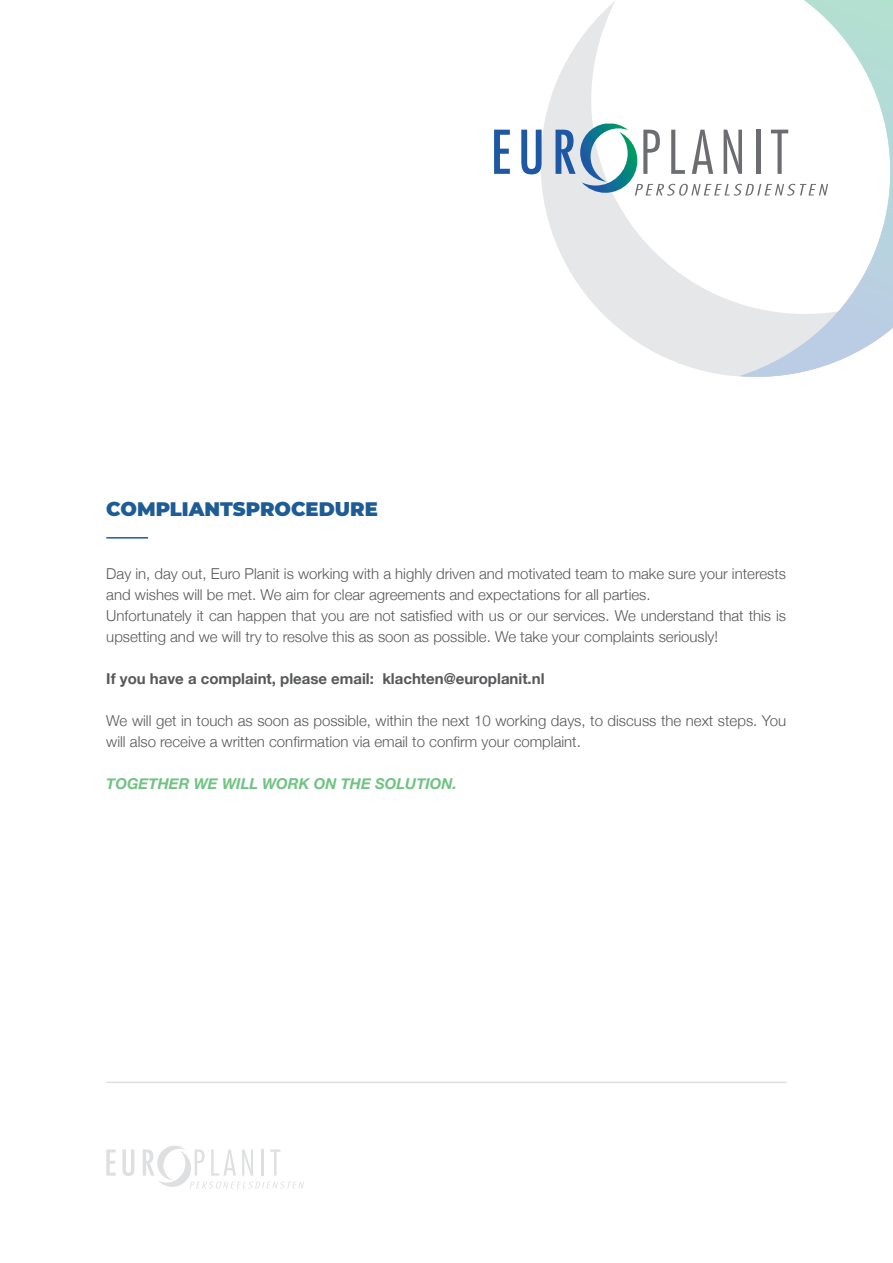
<style>
.page{position:relative;width:893px;height:1263px;background:#fff}
.page>*{position:absolute;margin:0;border:0;box-sizing:border-box;transform-origin:0 0}
.t1{font:900 19.5px "Montserrat";color:#1e5c95}
.t2{font:300 15px/21px "Helvetica Neue";color:#57585a}
.t3{font:700 15px "Helvetica Neue";color:#57585a}
.t4{font:italic 700 15px "Helvetica Neue";color:#71c383}
</style>
<div class="page">
<hr style="left:106px;top:1082px;width:681px;height:1px;background:#d1d2d4">
<svg style="left:106px;top:1149px;width:10px;height:27px"></svg>
<svg style="left:122px;top:1149px;width:12px;height:27px"></svg>
<svg style="left:143px;top:1146px;width:161px;height:42px"></svg>
<svg style="left:537px;top:1px;width:157px;height:367px"></svg>
<svg style="left:694px;top:0;width:199px;height:377px"></svg>
<svg style="left:494px;top:130px;width:16px;height:44px"></svg>
<svg style="left:521px;top:130px;width:21px;height:44px"></svg>
<svg style="left:556px;top:124px;width:272px;height:72px"></svg>
<hr style="left:106px;top:537px;width:42px;height:2px;background:#1e5c95">
<h1 class="t1" style="left:106px;top:494px;width:273px">COMPLIANTSPROCEDURE</h1>
<p class="t2" style="left:106px;top:562px;width:681px">Day in, day out, Euro Planit is working with a highly driven and motivated team to make sure your interests and wishes will be met. We aim for clear agreements and expectations for all parties.<br>Unfortunately it can happen that you are not satisfied with us or our services. We understand that this is upsetting and we will try to resolve this as soon as possible. We take your complaints seriously!</p>
<p class="t3" style="left:106px;top:667px;width:440px">If you have a complaint, please email: klachten@europlanit.nl</p>
<p class="t2" style="left:106px;top:709px;width:681px">We will get in touch as soon as possible, within the next 10 working days, to discuss the next steps. You will also receive a written confirmation via email to confirm your complaint.</p>
<p class="t4" style="left:106px;top:772px;width:352px">TOGETHER WE WILL WORK ON THE SOLUTION.</p>
</div>
